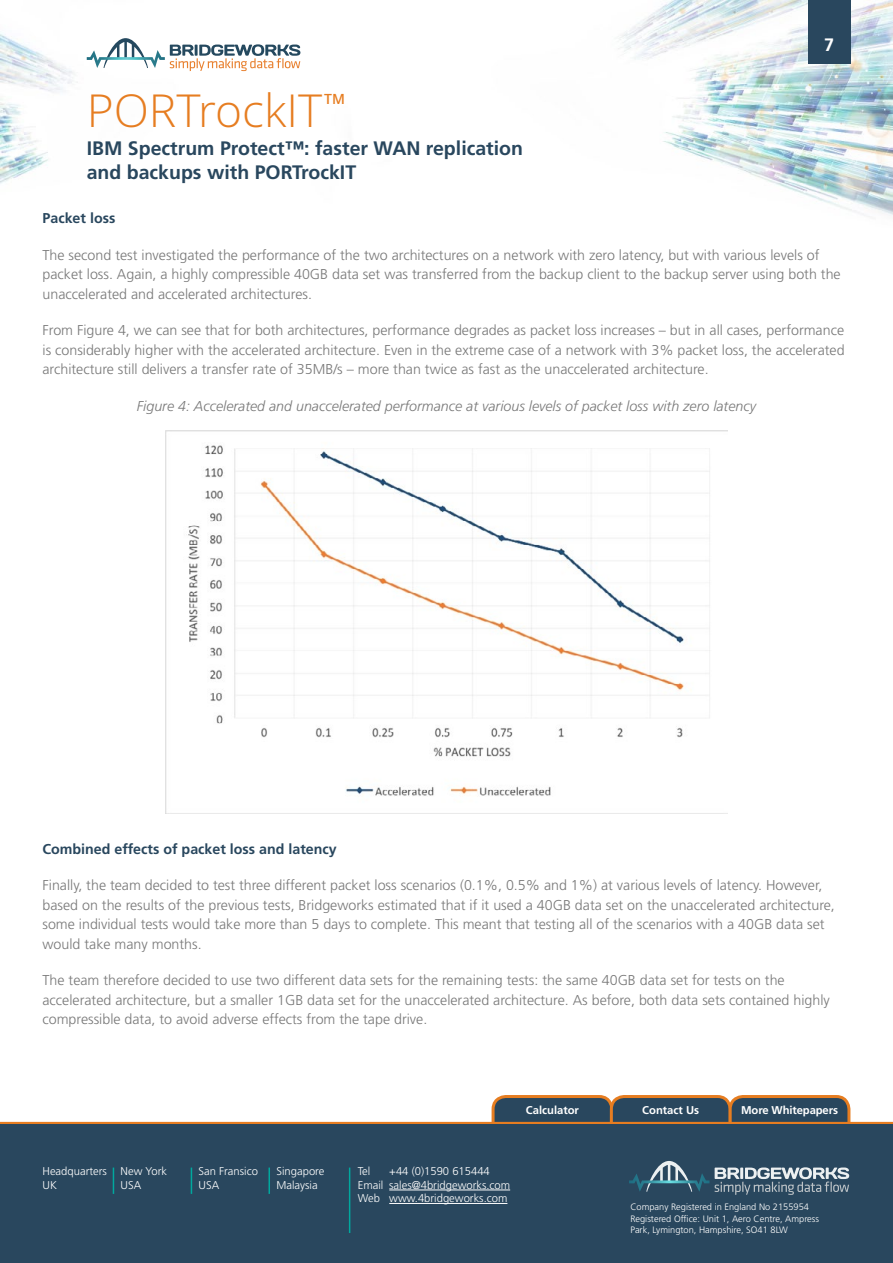
<style>
.page{position:relative;width:893px;height:1263px;background:#fff}
.page>*{position:absolute;margin:0;border:0;box-sizing:border-box;transform-origin:0 0}
.t1{font:300 49.5px "Khula";color:#e67d21}
.t2{font:700 19.5px/24px "Frutiger LT Std";color:#29475e}
.t3{font:700 18px "Frutiger LT Std";color:#fff}
.t4{font:600 15px "Khula";color:#e67d21}
.Paragraph{font:300 14.25px/19.5px "Frutiger LT Std";color:#787878}
.Paragraph_-_Figure_L{font:italic 300 14.25px "Frutiger LT Std";color:#787878}
.Heading_4_-_Subhead{font:700 14.25px "Frutiger LT Std";color:#29475e}
.t5{font:300 11.25px/13.5px "Frutiger LT Std";color:#fff}
.t6{font:700 11.25px "Frutiger LT Std";color:#fff}
.t7{font:300 9.3px/11.1px "Frutiger LT Std";color:#fff}
</style>
<div class="page">
<div style="left:493px;top:1096px;width:119px;height:42px;background:#29475e;border-radius:13px"></div>
<div style="left:492px;top:1095px;width:121px;height:44px;border:3px solid #e67d21;border-radius:13px"></div>
<div style="left:611px;top:1096px;width:119px;height:42px;background:#29475e;border-radius:13px"></div>
<div style="left:610px;top:1095px;width:122px;height:44px;border:3px solid #e67d21;border-radius:13px"></div>
<div style="left:730px;top:1096px;width:119px;height:42px;background:#29475e;border-radius:13px"></div>
<div style="left:729px;top:1095px;width:121px;height:44px;border:3px solid #e67d21;border-radius:13px"></div>
<hr style="left:0;top:1122px;width:893px;height:3px;background:#e67d21">
<div style="left:0;top:1125px;width:893px;height:138px;background:#29475e"></div>
<hr style="left:349px;top:1167px;width:1px;height:66px;background:#00a89e">
<hr style="left:268px;top:1167px;width:2px;height:27px;background:#00a89e">
<svg style="left:191px;top:1167px;width:1px;height:27px"></svg>
<svg style="left:113px;top:1167px;width:1px;height:27px"></svg>
<hr style="left:389px;top:1190px;width:121px;height:1px;background:#fff">
<hr style="left:389px;top:1203px;width:118px;height:1px;background:#fff">
<svg style="left:629px;top:1161px;width:220px;height:34px"></svg>
<img style="left:0;top:0;width:893px;height:216px">
<svg style="left:87px;top:38px;width:213px;height:33px"></svg>
<img style="left:165px;top:430px;width:563px;height:383px">
<div style="left:808px;top:0;width:42px;height:64px;background:#29475e"></div>
<p class="t3" style="left:824px;top:34px;width:12px">7</p>
<h1 class="t1" style="left:87px;top:80px;width:237px">PORTrockIT</h1>
<p class="t4" style="left:324px;top:90px;width:22px">TM</p>
<h2 class="t2" style="left:87px;top:137px;width:438px">IBM Spectrum Protect™: faster WAN replication and backups with PORTrockIT</h2>
<h4 class="Heading_4_-_Subhead" style="left:43px;top:210px;width:74px">Packet loss</h4>
<p class="Paragraph" style="left:43px;top:245px;width:800px">The second test investigated the performance of the two architectures on a network with zero latency, but with various levels of packet loss. Again, a highly compressible 40GB data set was transferred from the backup client to the backup server using both the unaccelerated and accelerated architectures.</p>
<p class="Paragraph" style="left:43px;top:321px;width:804px;text-align:justify">From Figure 4, we can see that for both architectures, performance degrades as packet loss increases – but in all cases, performance is considerably higher with the accelerated architecture. Even in the extreme case of a network with 3% packet loss, the accelerated architecture still delivers a transfer rate of 35MB/s – more than twice as fast as the unaccelerated architecture.</p>
<p class="Paragraph_-_Figure_L" style="left:137px;top:398px;width:621px">Figure 4: Accelerated and unaccelerated performance at various levels of packet loss with zero latency</p>
<h4 class="Heading_4_-_Subhead" style="left:43px;top:840px;width:296px">Combined effects of packet loss and latency</h4>
<p class="Paragraph" style="left:43px;top:876px;width:794px">Finally, the team decided to test three different packet loss scenarios (0.1%, 0.5% and 1%) at various levels of latency. However, based on the results of the previous tests, Bridgeworks estimated that if it used a 40GB data set on the unaccelerated architecture, some individual tests would take more than 5 days to complete. This meant that testing all of the scenarios with a 40GB data set would take many months.</p>
<p class="Paragraph" style="left:43px;top:971px;width:789px">The team therefore decided to use two different data sets for the remaining tests: the same 40GB data set for tests on the accelerated architecture, but a smaller 1GB data set for the unaccelerated architecture. As before, both data sets contained highly compressible data, to avoid adverse effects from the tape drive.</p>
<p class="t5" style="left:43px;top:1165px;width:66px">Headquarters<br>UK</p>
<p class="t5" style="left:121px;top:1165px;width:48px">New York<br>USA</p>
<p class="t5" style="left:199px;top:1165px;width:61px">San Fransico<br>USA</p>
<p class="t5" style="left:277px;top:1165px;width:49px">Singapore<br>Malaysia</p>
<p class="t6" style="left:526px;top:1103px;width:55px">Calculator</p>
<p class="t6" style="left:642px;top:1103px;width:58px">Contact Us</p>
<p class="t6" style="left:741px;top:1104px;width:98px">More Whitepapers</p>
<p class="t5" style="left:358px;top:1165px;width:154px;text-indent:32px">+44 (0)1590 615444<br>Email sales@4bridgeworks.com<br>Web www.4bridgeworks.com</p>
<p class="t5" style="left:358px;top:1165px;width:14px">Tel</p>
<p class="t7" style="left:630px;top:1202px;width:190px">Company Registered in England No 2155954<br>Registered Office: Unit 1, Aero Centre, Ampress<br>Park, Lymington, Hampshire, SO41 8LW</p>
</div>
